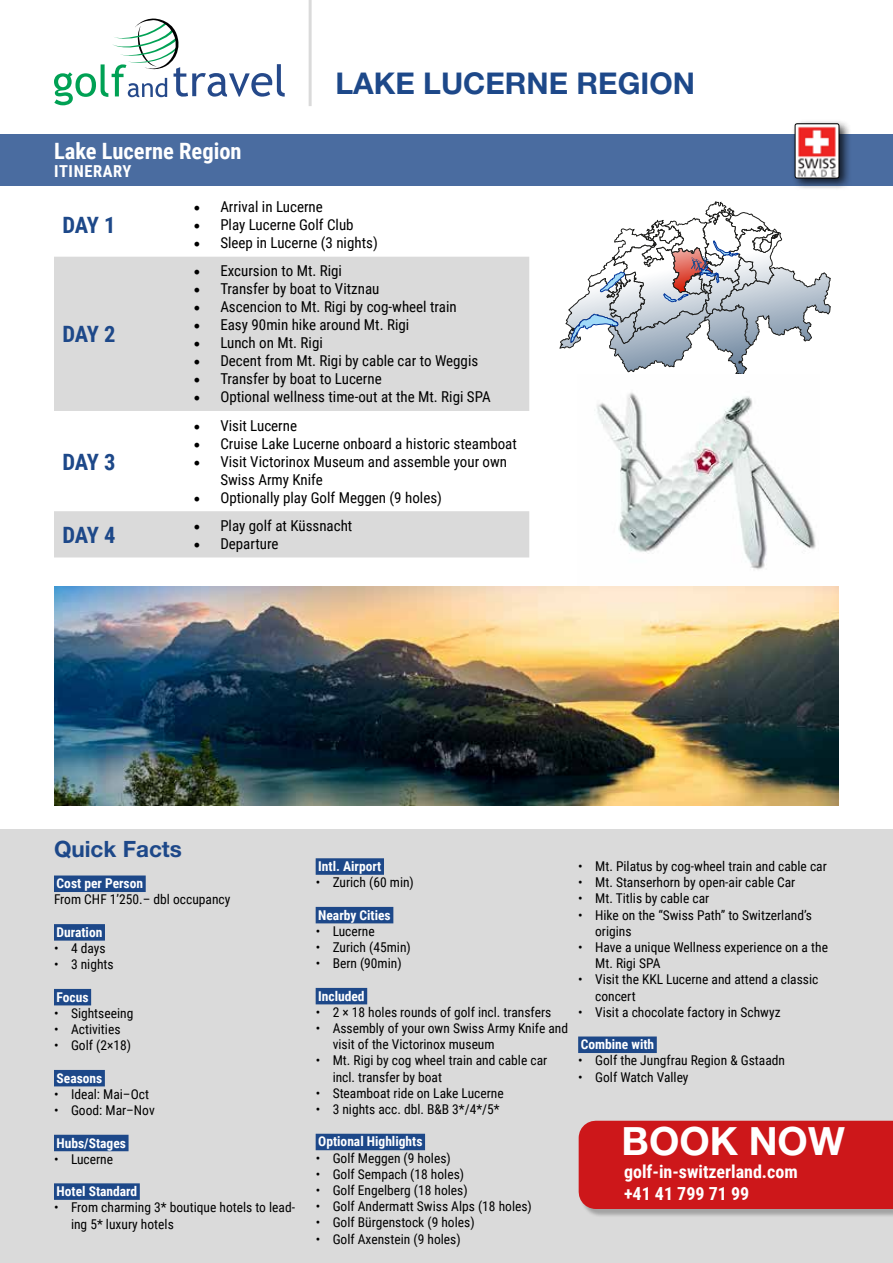
<style>
.page{position:relative;width:893px;height:1263px;background:#fff}
.page>*{position:absolute;margin:0;border:0;box-sizing:border-box;transform-origin:0 0}
.t1{font:700 39px "Helvetica Neue LT Pro";color:#fff}
.t2{font:700 30px "Helvetica Neue LT Pro";color:#1d4889}
.t3{font:700 22.5px "Roboto Condensed";color:#fff}
.t4{font:700 22.5px "Roboto Condensed";letter-spacing:-.04em;color:#1d4889}
.t5{font:700 22.5px "Helvetica Neue LT Pro";color:#1d4889}
.t6{font:700 18px/21.6px "Roboto Condensed";color:#fff}
.t7{font:700 16.5px "Roboto Condensed";letter-spacing:.035em;color:#fff}
.t8{font:15px/18px "Roboto Condensed";color:#000}
.t9{font:13.5px/16.2px "Roboto Condensed";color:#000}
.t10{font:700 13.5px "Roboto Condensed";color:#fff}
.s1{font-family:"Minion Pro";font-size:18px}
</style>
<div class="page">
<div style="left:0;top:829px;width:893px;height:434px;background:#dadada"></div>
<div style="left:54px;top:875px;width:92px;height:17px;background:#1d4889"></div>
<div style="left:54px;top:924px;width:51px;height:17px;background:#1d4889"></div>
<div style="left:54px;top:989px;width:37px;height:16px;background:#1d4889"></div>
<div style="left:54px;top:1070px;width:51px;height:16px;background:#1d4889"></div>
<div style="left:54px;top:1135px;width:75px;height:16px;background:#1d4889"></div>
<div style="left:54px;top:1183px;width:86px;height:17px;background:#1d4889"></div>
<div style="left:316px;top:858px;width:68px;height:17px;background:#1d4889"></div>
<div style="left:316px;top:907px;width:77px;height:16px;background:#1d4889"></div>
<div style="left:316px;top:988px;width:51px;height:16px;background:#1d4889"></div>
<div style="left:316px;top:1134px;width:109px;height:16px;background:#1d4889"></div>
<div style="left:578px;top:1036px;width:79px;height:17px;background:#1d4889"></div>
<div style="left:580px;top:1122px;width:313px;height:95px;background:#000;opacity:.25"></div>
<div style="left:579px;top:1121px;width:314px;height:88px;background:#cd171a"></div>
<svg style="left:54px;top:257px;width:475px;height:300px;fill:#dadada"></svg>
<hr style="left:309px;top:0;width:3px;height:106px;background:#dadada">
<svg style="left:54px;top:18px;width:231px;height:87px"></svg>
<div style="left:0;top:134px;width:893px;height:52px;background:#4a6ca0"></div>
<div style="left:791px;top:120px;width:60px;height:71px;background:#000;opacity:.75"></div>
<img style="left:795px;top:124px;width:44px;height:54px">
<div style="left:795px;top:124px;width:44px;height:54px;border:1px solid #000;border-radius:2px"></div>
<svg style="left:560px;top:202px;width:270px;height:172px"></svg>
<img style="left:577px;top:392px;width:243px;height:195px">
<img style="left:54px;top:587px;width:785px;height:218px">
<h3 class="t3" style="left:54px;top:135px;width:189px">Lake Lucerne Region</h3>
<p class="t7" style="left:54px;top:160px;width:79px">ITINERARY</p>
<h2 class="t2" style="left:335px;top:64px;width:361px">LAKE LUCERNE REGION</h2>
<h3 class="t4" style="left:63px;top:209px;width:55px">DAY 1</h3>
<h3 class="t4" style="left:63px;top:318px;width:55px">DAY 2</h3>
<h3 class="t4" style="left:63px;top:446px;width:55px">DAY 3</h3>
<p class="t8" style="left:193px;top:197px;width:131px"><span class="s1">•</span> Arrival in Lucerne</p>
<p class="t8" style="left:193px;top:215px;width:162px"><span class="s1">•</span> Play Lucerne Golf Club</p>
<p class="t8" style="left:193px;top:233px;width:186px"><span class="s1">•</span> Sleep in Lucerne (3 nights)</p>
<p class="t8" style="left:193px;top:262px;width:150px"><span class="s1">•</span> Excursion to Mt. Rigi</p>
<p class="t8" style="left:193px;top:280px;width:188px"><span class="s1">•</span> Transfer by boat to Vitznau</p>
<p class="t8" style="left:193px;top:298px;width:265px"><span class="s1">•</span> Ascencion to Mt. Rigi by cog-wheel train</p>
<p class="t8" style="left:193px;top:316px;width:217px"><span class="s1">•</span> Easy 90min hike around Mt. Rigi</p>
<p class="t8" style="left:193px;top:334px;width:131px"><span class="s1">•</span> Lunch on Mt. Rigi</p>
<p class="t8" style="left:193px;top:352px;width:286px"><span class="s1">•</span> Decent from Mt. Rigi by cable car to Weggis</p>
<p class="t8" style="left:193px;top:370px;width:190px"><span class="s1">•</span> Transfer by boat to Lucerne</p>
<p class="t8" style="left:193px;top:388px;width:299px"><span class="s1">•</span> Optional wellness time-out at the Mt. Rigi SPA</p>
<p class="t8" style="left:193px;top:416px;width:105px"><span class="s1">•</span> Visit Lucerne</p>
<p class="t8" style="left:193px;top:434px;width:325px"><span class="s1">•</span> Cruise Lake Lucerne onboard a historic steamboat</p>
<p class="t8" style="left:220px;top:452px;width:288px;text-indent:-27px"><span class="s1">•</span> Visit Victorinox Museum and assemble your own<br>Swiss Army Knife</p>
<p class="t8" style="left:193px;top:488px;width:250px"><span class="s1">•</span> Optionally play Golf Meggen (9 holes)</p>
<h3 class="t4" style="left:63px;top:519px;width:55px">DAY 4</h3>
<p class="t8" style="left:193px;top:516px;width:161px"><span class="s1">•</span> Play golf at Küssnacht</p>
<p class="t8" style="left:193px;top:534px;width:87px"><span class="s1">•</span> Departure</p>
<h3 class="t5" style="left:54px;top:834px;width:129px">Quick Facts</h3>
<p class="t10" style="left:57px;top:874px;width:88px">Cost per Person</p>
<p class="t9" style="left:54px;top:891px;width:178px">From CHF 1’250.– dbl occupancy</p>
<p class="t10" style="left:57px;top:923px;width:47px">Duration</p>
<p class="t9" style="left:54px;top:940px;width:53px">• 4 days</p>
<p class="t9" style="left:54px;top:956px;width:61px">• 3 nights</p>
<p class="t10" style="left:57px;top:987px;width:33px">Focus</p>
<p class="t9" style="left:54px;top:1004px;width:81px">• Sightseeing</p>
<p class="t9" style="left:54px;top:1021px;width:68px">• Activities</p>
<p class="t9" style="left:54px;top:1037px;width:79px">• Golf (2×18)</p>
<p class="t10" style="left:57px;top:1068px;width:47px">Seasons</p>
<p class="t9" style="left:54px;top:1085px;width:96px">• Ideal: Mai–Oct</p>
<p class="t9" style="left:54px;top:1102px;width:102px">• Good: Mar–Nov</p>
<p class="t10" style="left:57px;top:1133px;width:71px">Hubs/Stages</p>
<p class="t9" style="left:54px;top:1150px;width:61px">• Lucerne</p>
<p class="t10" style="left:57px;top:1182px;width:82px">Hotel Standard</p>
<p class="t9" style="left:71px;top:1199px;width:226px;text-indent:-17px">• From charming 3* boutique hotels to lead&shy;ing 5* luxury hotels</p>
<p class="t10" style="left:318px;top:857px;width:65px">Intl. Airport</p>
<p class="t9" style="left:316px;top:874px;width:100px">• Zurich (60 min)</p>
<p class="t10" style="left:318px;top:905px;width:74px">Nearby Cities</p>
<p class="t9" style="left:316px;top:922px;width:61px">• Lucerne</p>
<p class="t9" style="left:316px;top:939px;width:97px">• Zurich (45min)</p>
<p class="t9" style="left:316px;top:955px;width:88px">• Bern (90min)</p>
<p class="t10" style="left:318px;top:986px;width:48px">Included</p>
<p class="t9" style="left:316px;top:1003px;width:237px">• 2 × 18 holes rounds of golf incl. transfers</p>
<p class="t9" style="left:333px;top:1020px;width:237px;text-indent:-17px">• Assembly of your own Swiss Army Knife and visit of the Victorinox museum</p>
<p class="t9" style="left:333px;top:1052px;width:216px;text-indent:-17px">• Mt. Rigi by cog wheel train and cable car incl. transfer by boat</p>
<p class="t9" style="left:316px;top:1084px;width:190px">• Steamboat ride on Lake Lucerne</p>
<p class="t9" style="left:316px;top:1101px;width:186px">• 3 nights acc. dbl. B&amp;B 3*/4*/5*</p>
<p class="t10" style="left:318px;top:1132px;width:106px">Optional Highlights</p>
<p class="t9" style="left:316px;top:1149px;width:137px">• Golf Meggen (9 holes)</p>
<p class="t9" style="left:316px;top:1165px;width:150px">• Golf Sempach (18 holes)</p>
<p class="t9" style="left:316px;top:1182px;width:154px">• Golf Engelberg (18 holes)</p>
<p class="t9" style="left:316px;top:1198px;width:218px">• Golf Andermatt Swiss Alps (18 holes)</p>
<p class="t9" style="left:316px;top:1214px;width:160px">• Golf Bürgenstock (9 holes)</p>
<p class="t9" style="left:316px;top:1230px;width:146px">• Golf Axenstein (9 holes)</p>
<p class="t9" style="left:578px;top:858px;width:250px">• Mt. Pilatus by cog-wheel train and cable car</p>
<p class="t9" style="left:578px;top:874px;width:219px">• Mt. Stanserhorn by open-air cable Car</p>
<p class="t9" style="left:578px;top:890px;width:133px">• Mt. Titlis by cable car</p>
<p class="t9" style="left:595px;top:906px;width:218px;text-indent:-17px">• Hike on the “Swiss Path” to Switzerland’s origins</p>
<p class="t9" style="left:595px;top:939px;width:234px;text-indent:-17px">• Have a unique Wellness experience on a the<br>Mt. Rigi SPA</p>
<p class="t9" style="left:595px;top:971px;width:225px;text-indent:-17px">• Visit the KKL Lucerne and attend a classic concert</p>
<p class="t9" style="left:578px;top:1003px;width:204px">• Visit a chocolate factory in Schwyz</p>
<p class="t10" style="left:581px;top:1035px;width:75px">Combine with</p>
<p class="t9" style="left:578px;top:1052px;width:208px">• Golf the Jungfrau Region &amp; Gstaadn</p>
<p class="t9" style="left:578px;top:1068px;width:112px">• Golf Watch Valley</p>
<h1 class="t1" style="left:622px;top:1116px;width:225px">BOOK NOW</h1>
<h3 class="t6" style="left:624px;top:1160px;width:175px">golf-in-switzerland.com +41 41 799 71 99</h3>
</div>
